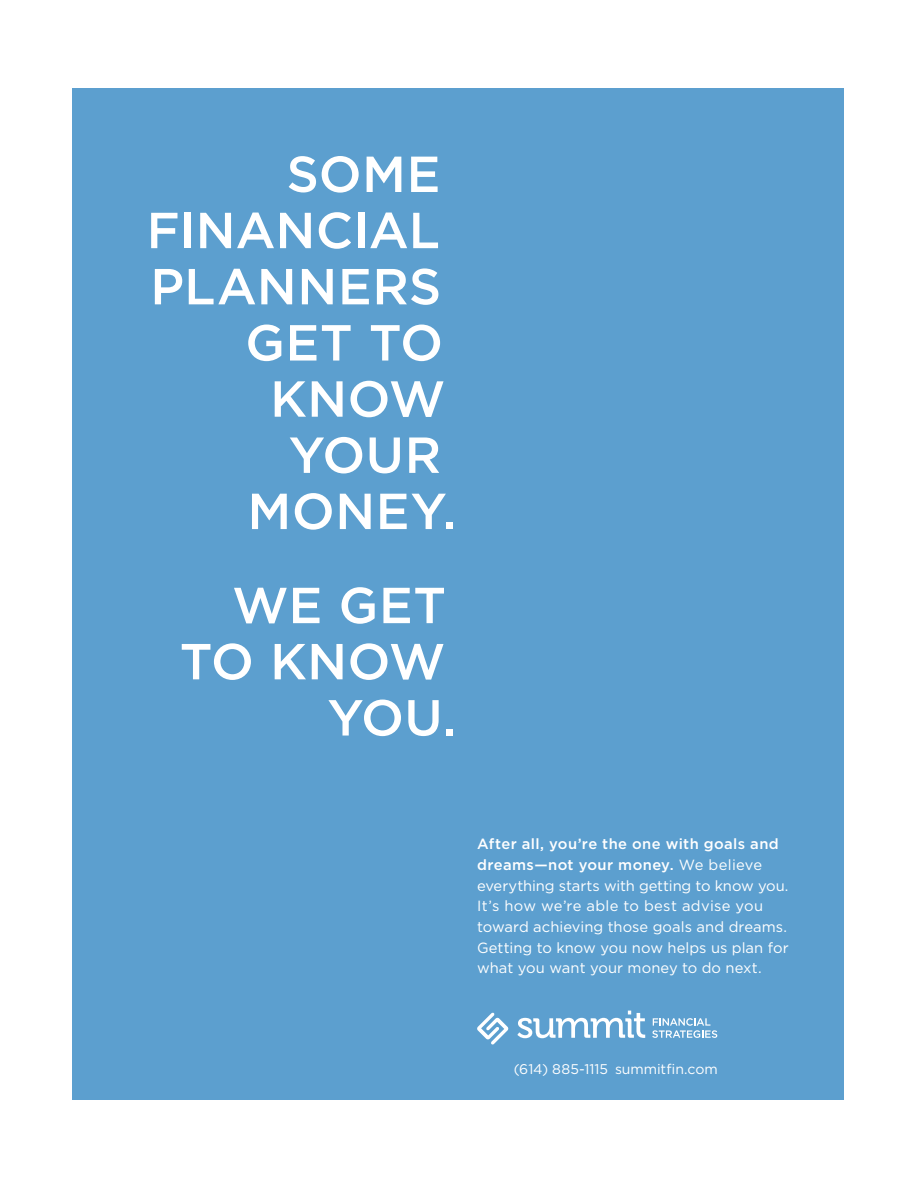
<style>
.page{position:relative;width:918px;height:1188px;background:#fff}
.page>*{position:absolute;margin:0;border:0;box-sizing:border-box;transform-origin:0 0}
.t1{font:500 50.55px/56.2px "Gotham";letter-spacing:.005em;color:#fff;text-align:right}
.t2{font:14.7px/20.7px "Gotham";color:#fff}
.t3{font:14.1px "Gotham";color:#fff}
.s1{font-weight:500}
</style>
<div class="page">
<div style="left:73px;top:88px;width:771px;height:1012px;background:#5c9fcf"></div>
<svg style="left:477px;top:1012px;width:32px;height:33px"></svg>
<svg style="left:517px;top:1011px;width:128px;height:27px"></svg>
<svg style="left:652px;top:1018px;width:65px;height:20px"></svg>
<h1 class="t1" style="left:286px;top:150px;width:155px">SOME</h1>
<h1 class="t1" style="left:147px;top:206px;width:295px">FINANCIAL</h1>
<h1 class="t1" style="left:150px;top:262px;width:292px">PLANNERS</h1>
<h1 class="t1" style="left:245px;top:318px;width:199px">GET TO</h1>
<h1 class="t1" style="left:270px;top:375px;width:177px">KNOW</h1>
<h1 class="t1" style="left:289px;top:431px;width:154px">YOUR</h1>
<h1 class="t1" style="left:247px;top:487px;width:210px">MONEY.</h1>
<h1 class="t1" style="left:180px;top:581px;width:278px">WE GET<br>TO KNOW<br>YOU.</h1>
<p class="t2" style="left:477px;top:835px;width:313px"><span class="s1">After all, you’re the one with goals and dreams—not your money.</span> We believe everything starts with getting to know you.<br>It’s how we’re able to best advise you toward achieving those goals and dreams.<br>Getting to know you now helps us plan for what you want your money to do next.</p>
<p class="t3" style="left:514px;top:1063px;width:205px">(614) 885-1115 summitfin.com</p>
</div>
